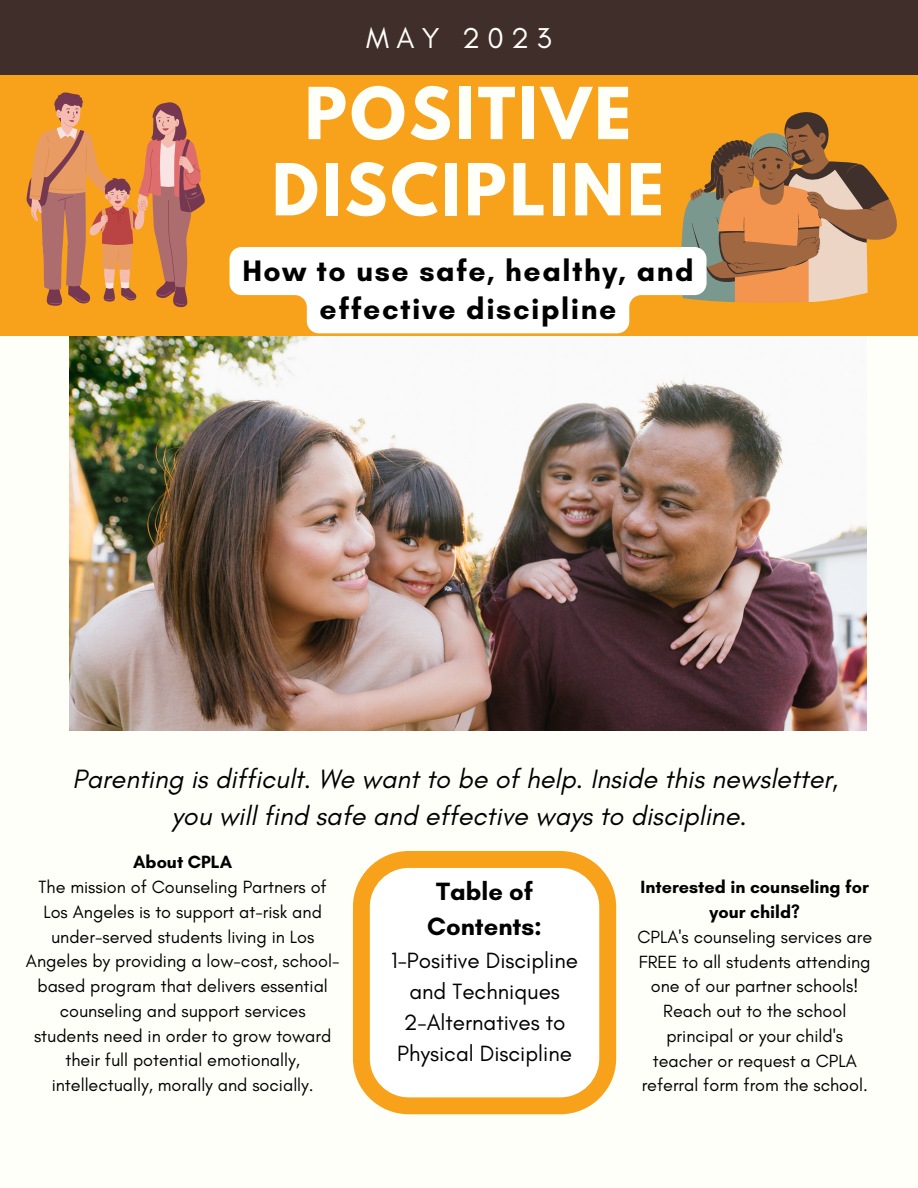
<style>
.page{position:relative;width:918px;height:1188px;background:#fffff9}
.page>*{position:absolute;margin:0;border:0;box-sizing:border-box;transform-origin:0 0}
.t1{font:700 63.45px/76.2px "League Spartan";letter-spacing:.05em;color:#fffff9;text-align:center}
.t2{font:700 30.15px/38.2px "Glacial Indifference";letter-spacing:.05em;color:#000;text-align:center}
.t3{font:29.25px "Glacial Indifference";letter-spacing:.25em;color:#fffff9}
.t4{font:italic 27px/37.2px "Glacial Indifference";color:#000;text-align:center}
.t5{font:700 25.5px/35px "Glacial Indifference";color:#000;text-align:center}
.t6{font:22.5px/31px "Glacial Indifference";color:#000;text-align:center}
.t7{font:18px/24.8px "Glacial Indifference";color:#000;text-align:center}
.t8{font:700 18px/24.8px "Glacial Indifference";color:#000;text-align:center}
</style>
<div class="page">
<div style="left:0;top:23px;width:918px;height:313px;background:#f8a11a"></div>
<div style="left:0;top:0;width:918px;height:75px;background:#402e2b"></div>
<img style="left:69px;top:336px;width:798px;height:394px">
<svg style="left:26px;top:92px;width:179px;height:215px"></svg>
<svg style="left:353px;top:851px;width:263px;height:263px"></svg>
<svg style="left:230px;top:112px;width:667px;height:221px"></svg>
<h3 class="t3" style="left:366px;top:20px;width:187px">MAY 2023</h3>
<h1 class="t1" style="left:272px;top:84px;width:394px">POSITIVE<br>DISCIPLINE</h1>
<h2 class="t2" style="left:242px;top:252px;width:453px">How to use safe, healthy, and effective discipline</h2>
<h3 class="t4" style="left:73px;top:760px;width:767px">Parenting is difficult. We want to be of help. Inside this newsletter, you will find safe and effective ways to discipline.</h3>
<p class="t8" style="left:133px;top:850px;width:101px">About CPLA</p>
<p class="t7" style="left:26px;top:874px;width:315px">The mission of Counseling Partners of Los Angeles is to support at-risk and under-served students living in Los Angeles by providing a low-cost, school&shy;based program that delivers essential counseling and support services students need in order to grow toward their full potential emotionally, intellectually, morally and socially.</p>
<h3 class="t5" style="left:427px;top:873px;width:116px">Table of<br>Contents:</h3>
<p class="t6" style="left:391px;top:944px;width:188px">1-Positive Discipline and Techniques<br>2-Alternatives to<br>Physical Discipline</p>
<p class="t8" style="left:641px;top:875px;width:230px">Interested in counseling for your child?</p>
<p class="t7" style="left:637px;top:924px;width:236px">CPLA's counseling services are<br>FREE to all students attending one of our partner schools!<br>Reach out to the school principal or your child's teacher or request a CPLA referral form from the school.</p>
</div>
